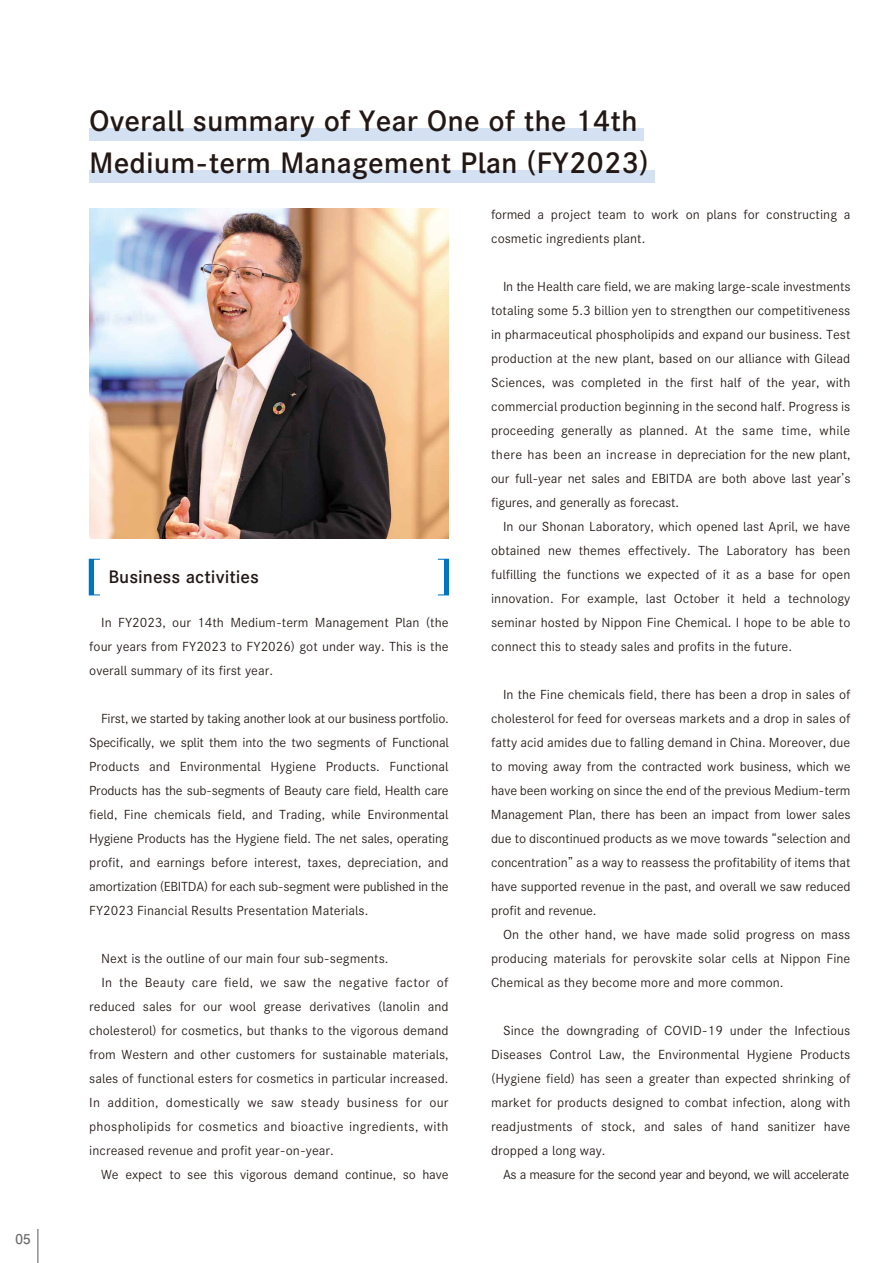
<style>
.page{position:relative;width:893px;height:1263px;background:#fff}
.page>*{position:absolute;margin:0;border:0;box-sizing:border-box;transform-origin:0 0}
.t1{font:27px/42px "P Shuei Go Kin Std B";color:#221815}
.t2{font:16.5px "P Shuei Go Kin Std B";color:#221815}
.t3{font:700 13.5px "Futo Go B101 Pro";color:#595757}
.t4{font:12px/24px "P Shuei Go Kin Std L";color:#221815}
</style>
<div class="page">
<img style="left:89px;top:208px;width:360px;height:331px">
<div style="left:89px;top:559px;width:5px;height:36px;background:#0075c2"></div>
<hr style="left:444px;top:559px;width:4px;height:36px;background:#0075c2">
<div style="left:437px;top:559px;width:12px;height:36px;border:1px solid #0075c2"></div>
<div style="left:89px;top:128px;width:555px;height:12px;background:#d3e1f3"></div>
<div style="left:89px;top:170px;width:566px;height:13px;background:#d3e1f3"></div>
<hr style="left:38px;top:1229px;width:1px;height:34px;background:#595757">
<p class="t3" style="left:16px;top:1228px;width:17px">05</p>
<h1 class="t1" style="left:89px;top:100px;width:561px">Overall summary of Year One of the 14th<br>Medium-term Management Plan (FY2023)</h1>
<h2 class="t2" style="left:108px;top:565px;width:152px">Business activities</h2>
<p class="t4" style="left:89px;top:610px;width:361px;text-align:justify">　In FY2023, our 14th Medium-term Management Plan (the four years from FY2023 to FY2026) got under way. This is the overall summary of its first year.</p>
<p class="t4" style="left:89px;top:706px;width:361px;text-align:justify">　First, we started by taking another look at our business portfolio.<br>Specifically, we split them into the two segments of Functional Products and Environmental Hygiene Products. Functional Products has the sub-segments of Beauty care field, Health care field, Fine chemicals field, and Trading, while Environmental Hygiene Products has the Hygiene field. The net sales, operating profit, and earnings before interest, taxes, depreciation, and amortization (EBITDA) for each sub-segment were published in the FY2023 Financial Results Presentation Materials.</p>
<p class="t4" style="left:89px;top:946px;width:361px">　Next is the outline of our main four sub-segments.<br>　In the Beauty care field, we saw the negative factor of reduced sales for our wool grease derivatives (lanolin and cholesterol) for cosmetics, but thanks to the vigorous demand from Western and other customers for sustainable materials, sales of functional esters for cosmetics in particular increased.<br>In addition, domestically we saw steady business for our phospholipids for cosmetics and bioactive ingredients, with increased revenue and profit year-on-year.<br>　We expect to see this vigorous demand continue, so have</p>
<p class="t4" style="left:491px;top:202px;width:361px">formed a project team to work on plans for constructing a cosmetic ingredients plant.</p>
<p class="t4" style="left:491px;top:274px;width:361px">　In the Health care field, we are making large-scale investments totaling some 5.3 billion yen to strengthen our competitiveness in pharmaceutical phospholipids and expand our business. Test production at the new plant, based on our alliance with Gilead Sciences, was completed in the first half of the year, with commercial production beginning in the second half. Progress is proceeding generally as planned. At the same time, while there has been an increase in depreciation for the new plant, our full-year net sales and EBITDA are both above last yearʼs figures, and generally as forecast.<br>　In our Shonan Laboratory, which opened last April, we have obtained new themes effectively. The Laboratory has been fulfilling the functions we expected of it as a base for open innovation. For example, last October it held a technology seminar hosted by Nippon Fine Chemical. I hope to be able to connect this to steady sales and profits in the future.</p>
<p class="t4" style="left:491px;top:682px;width:361px">　In the Fine chemicals field, there has been a drop in sales of cholesterol for feed for overseas markets and a drop in sales of fatty acid amides due to falling demand in China. Moreover, due to moving away from the contracted work business, which we have been working on since the end of the previous Medium-term Management Plan, there has been an impact from lower sales due to discontinued products as we move towards “selection and concentration” as a way to reassess the profitability of items that have supported revenue in the past, and overall we saw reduced profit and revenue.<br>　On the other hand, we have made solid progress on mass producing materials for perovskite solar cells at Nippon Fine Chemical as they become more and more common.</p>
<p class="t4" style="left:491px;top:1018px;width:361px">　Since the downgrading of COVID-19 under the Infectious Diseases Control Law, the Environmental Hygiene Products (Hygiene field) has seen a greater than expected shrinking of market for products designed to combat infection, along with readjustments of stock, and sales of hand sanitizer have dropped a long way.<br>　As a measure for the second year and beyond, we will accelerate</p>
</div>
